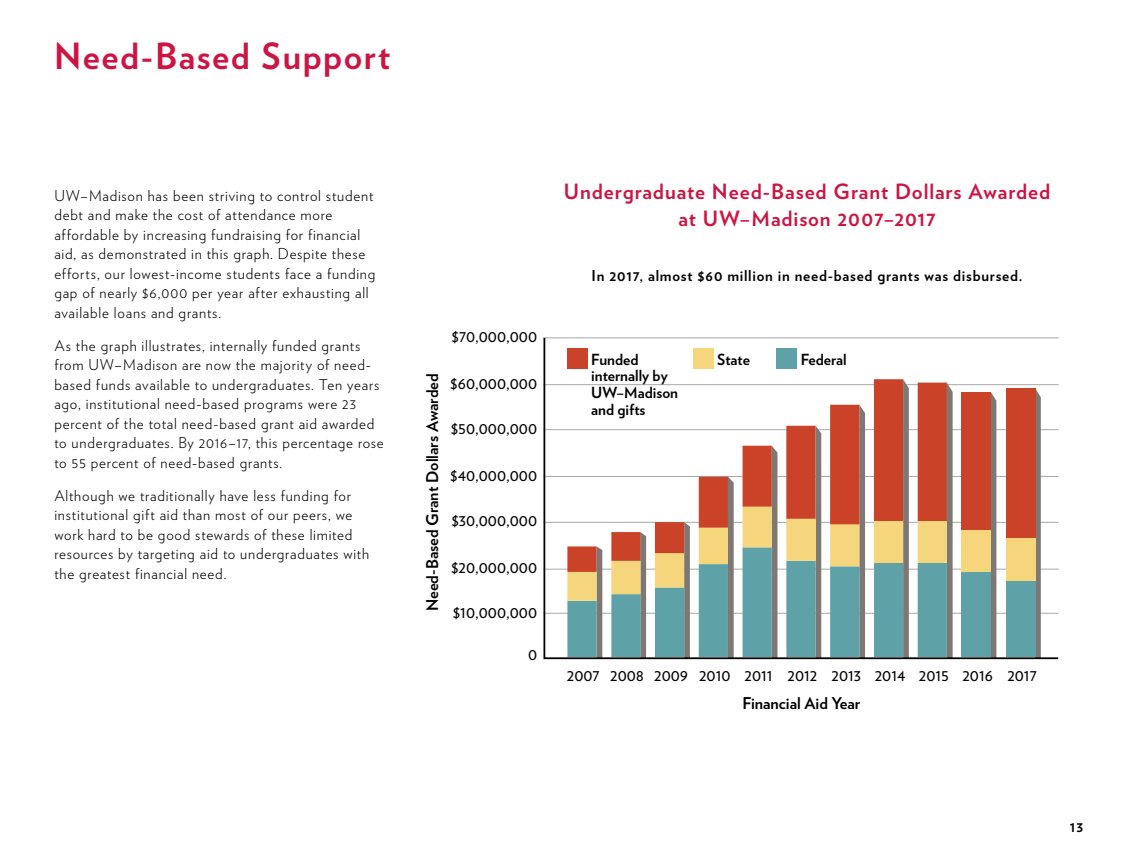
<style>
.page{position:relative;width:1134px;height:864px;background:#fff}
.page>*{position:absolute;margin:0;border:0;box-sizing:border-box;transform-origin:0 0}
.t1{font:700 36px "Verlag";letter-spacing:.04em;color:#cd1543}
.t2{font:700 21px/27px "Verlag";letter-spacing:.045em;color:#cd1543;text-align:center}
.t3{font:17.1px "Verlag";color:#000}
.t4{font:700 16.2px "Verlag";color:#000}
.t5{font:700 15.3px/16.6px "Verlag";color:#000}
.t6{font:300 15px/19.5px "Verlag";letter-spacing:.05em;color:#000}
.t7{font:700 15px "Verlag";letter-spacing:.05em;color:#000}
</style>
<div class="page">
<svg style="left:543px;top:337px;width:516px;height:323px"></svg>
<h1 class="t1" style="left:54px;top:28px;width:338px">Need-Based Support</h1>
<p class="t6" style="left:54px;top:185px;width:323px">UW–Madison has been striving to control student debt and make the cost of attendance more affordable by increasing fundraising for financial aid, as demonstrated in this graph. Despite these efforts, our lowest-income students face a funding gap of nearly $6,000 per year after exhausting all available loans and grants.</p>
<p class="t6" style="left:54px;top:335px;width:331px">As the graph illustrates, internally funded grants from UW–Madison are now the majority of need&shy;based funds available to undergraduates. Ten years ago, institutional need-based programs were 23 percent of the total need-based grant aid awarded to undergraduates. By 2016–17, this percentage rose to 55 percent of need-based grants.</p>
<p class="t6" style="left:54px;top:485px;width:316px">Although we traditionally have less funding for institutional gift aid than most of our peers, we work hard to be good stewards of these limited resources by targeting aid to undergraduates with the greatest financial need.</p>
<p class="t4" style="left:420px;top:611px;width:240px;rotate:-90deg">Need-Based Grant Dollars Awarded</p>
<p class="t3" style="left:452px;top:323px;width:87px">$70,000,000</p>
<p class="t3" style="left:450px;top:370px;width:88px">$60,000,000</p>
<p class="t3" style="left:451px;top:415px;width:88px">$50,000,000</p>
<p class="t3" style="left:450px;top:462px;width:88px">$40,000,000</p>
<p class="t3" style="left:451px;top:507px;width:87px">$30,000,000</p>
<p class="t3" style="left:451px;top:554px;width:88px">$20,000,000</p>
<p class="t3" style="left:453px;top:599px;width:86px">$10,000,000</p>
<p class="t3" style="left:528px;top:641px;width:11px">0</p>
<h2 class="t2" style="left:564px;top:176px;width:488px">Undergraduate Need-Based Grant Dollars Awarded at UW–Madison 2007–2017</h2>
<p class="t7" style="left:592px;top:264px;width:432px">In 2017, almost $60 million in need-based grants was disbursed.</p>
<p class="t5" style="left:591px;top:350px;width:88px">Funded internally by<br>UW–Madison and gifts</p>
<p class="t5" style="left:717px;top:350px;width:34px">State</p>
<p class="t5" style="left:801px;top:350px;width:48px">Federal</p>
<p class="t3" style="left:567px;top:662px;width:472px">2007 2008 2009 2010 2011 2012 2013 2014 2015 2016 2017</p>
<p class="t4" style="left:742px;top:690px;width:119px">Financial Aid Year</p>
<p class="t7" style="left:1070px;top:815px;width:15px">13</p>
</div>
